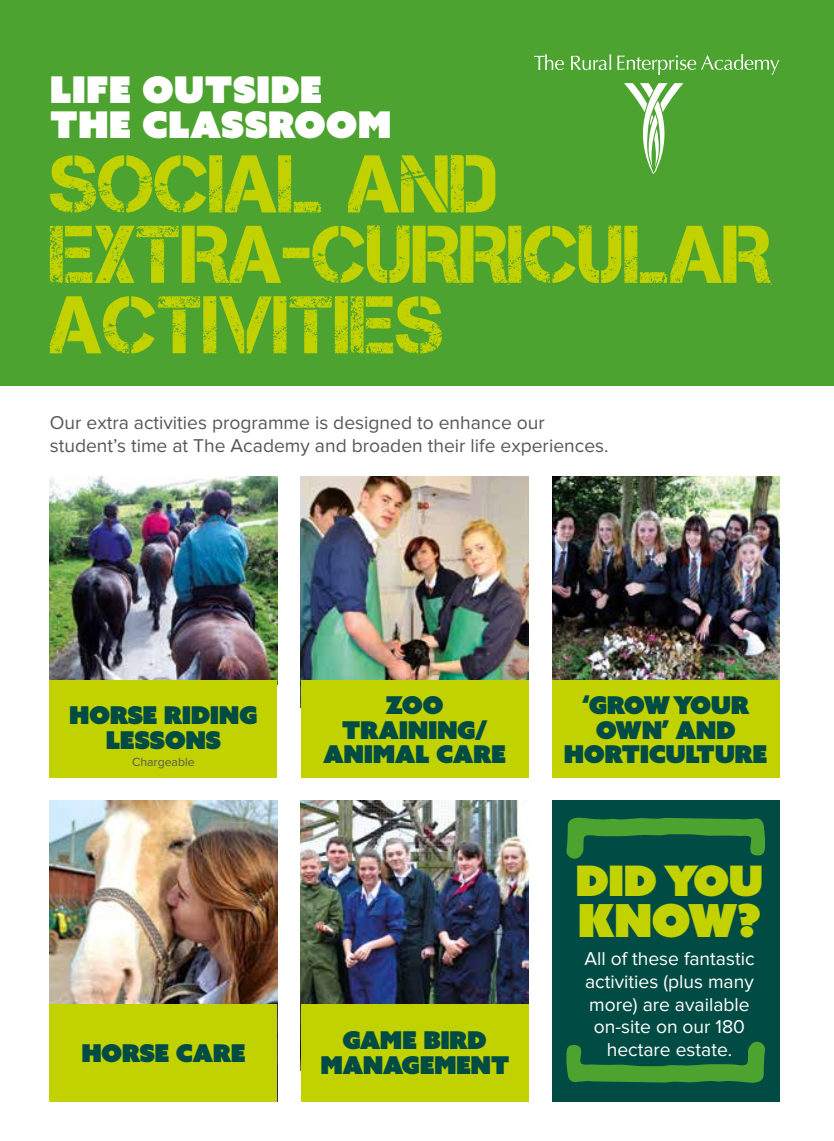
<style>
.page{position:relative;width:834px;height:1141px;background:#fff}
.page>*{position:absolute;margin:0;border:0;box-sizing:border-box;transform-origin:0 0}
.t1{font:81.55px/70.5px "Captureit";color:#c2d100}
.t2{font:45.5px "Azo Sans Uber";color:#c2d100}
.t3{font:42px "Azo Sans Uber";letter-spacing:-.02em;color:#c2d100}
.t4{font:36.75px/35px "Azo Sans Uber";color:#fff}
.t5{font:24.5px/24.5px "Azo Sans Uber";letter-spacing:-.02em;color:#004c45;text-align:center}
.t6{font:19.25px/23.1px "Proxima Nova";color:#575756}
.t7{font:19.25px/22.8px "Proxima Nova";color:#fff;text-align:center}
.t8{font:12.25px "Proxima Nova";color:#575756}
</style>
<div class="page">
<div style="left:552px;top:800px;width:227px;height:301px;background:#004c45"></div>
<div style="left:0;top:0;width:833px;height:386px;background:#4da32f"></div>
<svg style="left:624px;top:83px;width:59px;height:91px"></svg>
<svg style="left:534px;top:54px;width:30px;height:16px"></svg>
<svg style="left:571px;top:54px;width:40px;height:16px"></svg>
<svg style="left:617px;top:54px;width:162px;height:21px"></svg>
<img style="left:50px;top:476px;width:227px;height:204px">
<img style="left:301px;top:476px;width:227px;height:204px">
<img style="left:552px;top:476px;width:227px;height:204px">
<img style="left:50px;top:800px;width:227px;height:204px">
<img style="left:301px;top:800px;width:227px;height:204px">
<div style="left:50px;top:680px;width:227px;height:98px;background:#c2d100"></div>
<div style="left:301px;top:680px;width:227px;height:98px;background:#c2d100"></div>
<div style="left:552px;top:680px;width:227px;height:98px;background:#c2d100"></div>
<div style="left:50px;top:1004px;width:227px;height:97px;background:#c2d100"></div>
<div style="left:301px;top:1004px;width:227px;height:97px;background:#c2d100"></div>
<svg style="left:566px;top:818px;width:198px;height:41px"></svg>
<svg style="left:566px;top:1042px;width:198px;height:41px"></svg>
<h3 class="t4" style="left:50px;top:72px;width:343px">LIFE OUTSIDE<br>THE CLASSROOM</h3>
<h1 class="t1" style="left:50px;top:149px;width:722px">SOCIAL AND<br>EXTRA-CURRICULAR<br>ACTIVITIES</h1>
<p class="t6" style="left:50px;top:411px;width:560px">Our extra activities programme is designed to enhance our student’s time at The Academy and broaden their life experiences.</p>
<p class="t5" style="left:69px;top:703px;width:190px">HORSE RIDING<br>LESSONS</p>
<p class="t5" style="left:323px;top:693px;width:184px">ZOO<br>TRAINING/<br>ANIMAL CARE</p>
<p class="t5" style="left:564px;top:693px;width:205px">‘GROW YOUR<br>OWN’ AND<br>HORTICULTURE</p>
<p class="t8" style="left:132px;top:755px;width:64px">Chargeable</p>
<p class="t5" style="left:81px;top:1041px;width:166px">HORSE CARE</p>
<p class="t5" style="left:320px;top:1028px;width:191px">GAME BIRD<br>MANAGEMENT</p>
<h3 class="t3" style="left:575px;top:853px;width:189px">DID YOU</h3>
<h2 class="t2" style="left:577px;top:890px;width:185px">KNOW?</h2>
<p class="t7" style="left:584px;top:948px;width:172px">All of these fantastic activities (plus many more) are available on-site on our 180 hectare estate.</p>
</div>
